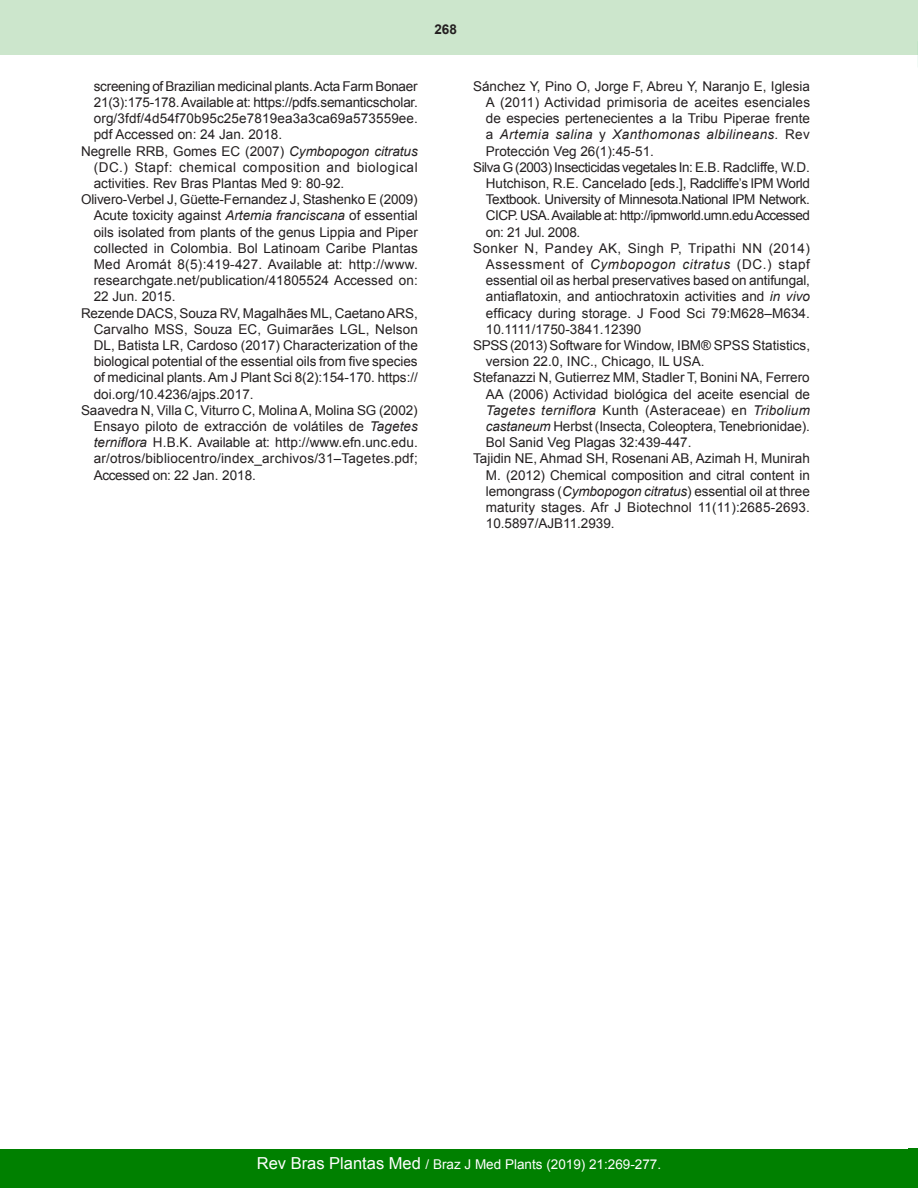
<style>
.page{position:relative;width:918px;height:1188px;background:#fff}
.page>*{position:absolute;margin:0;border:0;box-sizing:border-box;transform-origin:0 0}
.a-biblio{font:13.5px/16.2px "Arial";color:#231f20;text-align:justify}
.t1{font:13.5px "Arial";color:#fff}
.t2{font:700 13.5px "Arial";color:#231f20}
.s1{font-style:italic}
.s2{font-size:16.5px}
</style>
<div class="page">
<div style="left:0;top:0;width:918px;height:55px;background:#cce6cc"></div>
<div style="left:0;top:1149px;width:918px;height:39px;background:#008000"></div>
<div style="left:908px;top:1148px;width:10px;height:40px;background:#008000"></div>
<svg style="left:917px;top:42px;width:1px;height:25px"></svg>
<p class="t2" style="left:434px;top:20px;width:24px">268</p>
<p class="a-biblio" style="left:94px;top:78px;width:326px">screening of Brazilian medicinal plants. Acta Farm Bonaer 21(3):175-178. Available at: https://pdfs.semanticscholar. org/3fdf/4d54f70b95c25e7819ea3a3ca69a573559ee. pdf Accessed on: 24 Jan. 2018.</p>
<p class="a-biblio" style="left:94px;top:143px;width:326px;text-indent:-13px">Negrelle RRB, Gomes EC (2007) <span class="s1">Cymbopogon citratus </span>(DC.) Stapf: chemical composition and biological activities. Rev Bras Plantas Med 9: 80-92.</p>
<p class="a-biblio" style="left:94px;top:192px;width:326px;text-indent:-13px">Olivero-Verbel J, Güette-Fernandez J, Stashenko E (2009)<br>Acute toxicity against <span class="s1">Artemia franciscana</span> of essential oils isolated from plants of the genus Lippia and Piper collected in Colombia. Bol Latinoam Caribe Plantas Med Aromát 8(5):419-427. Available at: http://www. researchgate.net/publication/41805524 Accessed on:<br>22 Jun. 2015.</p>
<p class="a-biblio" style="left:94px;top:305px;width:326px;text-indent:-13px">Rezende DACS, Souza RV, Magalhães ML, Caetano ARS, Carvalho MSS, Souza EC, Guimarães LGL, Nelson DL, Batista LR, Cardoso (2017) Characterization of the biological potential of the essential oils from five species of medicinal plants. Am J Plant Sci 8(2):154-170. https:// doi.org/10.4236/ajps.2017.</p>
<p class="a-biblio" style="left:94px;top:402px;width:326px;text-indent:-13px">Saavedra N, Villa C, Viturro C, Molina A, Molina SG (2002)<br>Ensayo piloto de extracción de volátiles de <span class="s1">Tagetes terniflora</span> H.B.K. Available at: http://www.efn.unc.edu. ar/otros/bibliocentro/index_archivos/31–Tagetes.pdf; Accessed on: 22 Jan. 2018.</p>
<p class="a-biblio" style="left:486px;top:78px;width:326px;text-indent:-13px">Sánchez Y, Pino O, Jorge F, Abreu Y, Naranjo E, Iglesia A (2011) Actividad primisoria de aceites esenciales de especies pertenecientes a la Tribu Piperae frente a <span class="s1">Artemia salina</span> y <span class="s1">Xanthomonas albilineans.</span> Rev Protección Veg 26(1):45-51.</p>
<p class="a-biblio" style="left:486px;top:159px;width:326px;text-indent:-13px">Silva G (2003) Insecticidas vegetales In: E.B. Radcliffe, W.D.<br>Hutchison, R.E. Cancelado [eds.], Radcliffe’s IPM World Textbook. University of Minnesota.National IPM Network.<br>CICP. USA. Available at: http://ipmworld.umn.edu Accessed on: 21 Jul. 2008.</p>
<p class="a-biblio" style="left:486px;top:240px;width:326px;text-indent:-13px">Sonker N, Pandey AK, Singh P, Tripathi NN (2014)<br>Assessment of <span class="s1">Cymbopogon citratus</span> (DC.) stapf essential oil as herbal preservatives based on antifungal, antiaflatoxin, and antiochratoxin activities and <span class="s1">in vivo </span>efficacy during storage. J Food Sci 79:M628–M634.<br>10.1111/1750-3841.12390</p>
<p class="a-biblio" style="left:486px;top:337px;width:326px;text-indent:-13px">SPSS (2013) Software for Window, IBM® SPSS Statistics, version 22.0, INC., Chicago, IL USA.</p>
<p class="a-biblio" style="left:486px;top:370px;width:326px;text-indent:-13px">Stefanazzi N, Gutierrez MM, Stadler T, Bonini NA, Ferrero AA (2006) Actividad biológica del aceite esencial de <span class="s1">Tagetes terniflora</span> Kunth (Asteraceae) en <span class="s1">Tribolium castaneum</span> Herbst (Insecta, Coleoptera, Tenebrionidae).<br>Bol Sanid Veg Plagas 32:439-447.</p>
<p class="a-biblio" style="left:486px;top:451px;width:326px;text-indent:-13px">Tajidin NE, Ahmad SH, Rosenani AB, Azimah H, Munirah M. (2012) Chemical composition and citral content in lemongrass (<span class="s1">Cymbopogon citratus</span>) essential oil at three maturity stages. Afr J Biotechnol 11(11):2685-2693.<br>10.5897/AJB11.2939.</p>
<p class="t1" style="left:257px;top:1156px;width:406px"><span class="s2">Rev Bras Plantas Med</span> / Braz J Med Plants (2019) 21:269-277.</p>
</div>
